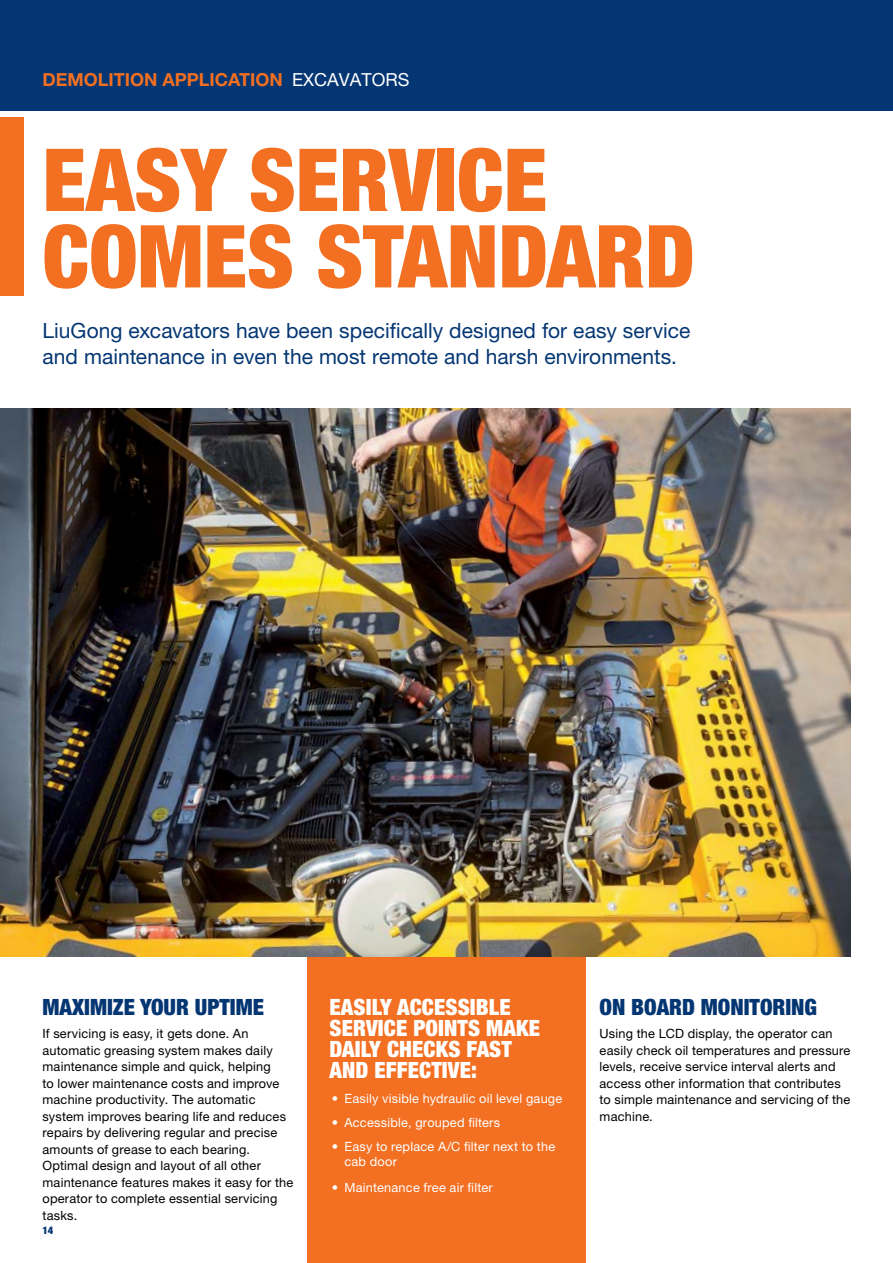
<style>
.page{position:relative;width:893px;height:1263px;background:#fff}
.page>*{position:absolute;margin:0;border:0;box-sizing:border-box;transform-origin:0 0}
.t1{font:900 condensed 87px/76.5px "Helvetica Neue LT Pro";color:#f36f21}
.t2{font:900 condensed 22.5px/21px "Helvetica Neue LT Pro";letter-spacing:.005em;color:#fff}
.t3{font:900 condensed 22.5px "Helvetica Neue LT Pro";color:#043673}
.t4{font:21px/26.2px "Helvetica Neue LT Pro";color:#043673}
.t5{font:700 18px "Helvetica Neue LT Pro";color:#f36f21}
.t6{font:12.75px/16.5px "Helvetica Neue LT Pro";letter-spacing:.015em;color:#000}
.t7{font:12.75px/15.3px "Helvetica Neue LT Pro";letter-spacing:.015em;color:#fff}
.t8{font:900 condensed 10.5px "Helvetica Neue LT Pro";color:#043673}
.s1{font-weight:400;color:#fff}
</style>
<div class="page">
<div style="left:0;top:0;width:893px;height:111px;background:#043673"></div>
<div style="left:0;top:117px;width:23px;height:179px;background:#f36f21"></div>
<div style="left:307px;top:948px;width:279px;height:315px;background:#f36f21"></div>
<img style="left:0;top:408px;width:850px;height:549px">
<h3 class="t5" style="left:43px;top:68px;width:368px">DEMOLITION APPLICATION <span class="s1">EXCAVATORS</span></h3>
<h1 class="t1" style="left:43px;top:141px;width:654px">EASY SERVICE<br>COMES STANDARD</h1>
<h3 class="t4" style="left:43px;top:317px;width:649px">LiuGong excavators have been specifically designed for easy service and maintenance in even the most remote and harsh environments.</h3>
<h2 class="t3" style="left:43px;top:994px;width:223px">MAXIMIZE YOUR UPTIME</h2>
<p class="t6" style="left:43px;top:1025px;width:252px">If servicing is easy, it gets done. An automatic greasing system makes daily maintenance simple and quick, helping<br>to lower maintenance costs and improve machine productivity. The automatic system improves bearing life and reduces repairs by delivering regular and precise amounts of grease to each bearing.<br>Optimal design and layout of all other maintenance features makes it easy for the operator to complete essential servicing tasks.</p>
<p class="t8" style="left:43px;top:1224px;width:12px">14</p>
<h2 class="t2" style="left:330px;top:997px;width:212px">EASILY ACCESSIBLE<br>SERVICE POINTS MAKE<br>DAILY CHECKS FAST<br>AND EFFECTIVE:</h2>
<p class="t7" style="left:332px;top:1090px;width:232px">• Easily visible hydraulic oil level gauge</p>
<p class="t7" style="left:332px;top:1114px;width:170px">• Accessible, grouped filters</p>
<p class="t7" style="left:344px;top:1138px;width:212px;text-indent:-13px">• Easy to replace A/C filter next to the cab door</p>
<p class="t7" style="left:332px;top:1180px;width:163px">• Maintenance free air filter</p>
<h2 class="t3" style="left:600px;top:994px;width:219px">ON BOARD MONITORING</h2>
<p class="t6" style="left:600px;top:1025px;width:252px">Using the LCD display, the operator can easily check oil temperatures and pressure levels, receive service interval alerts and access other information that contributes to simple maintenance and servicing of the machine.</p>
</div>
